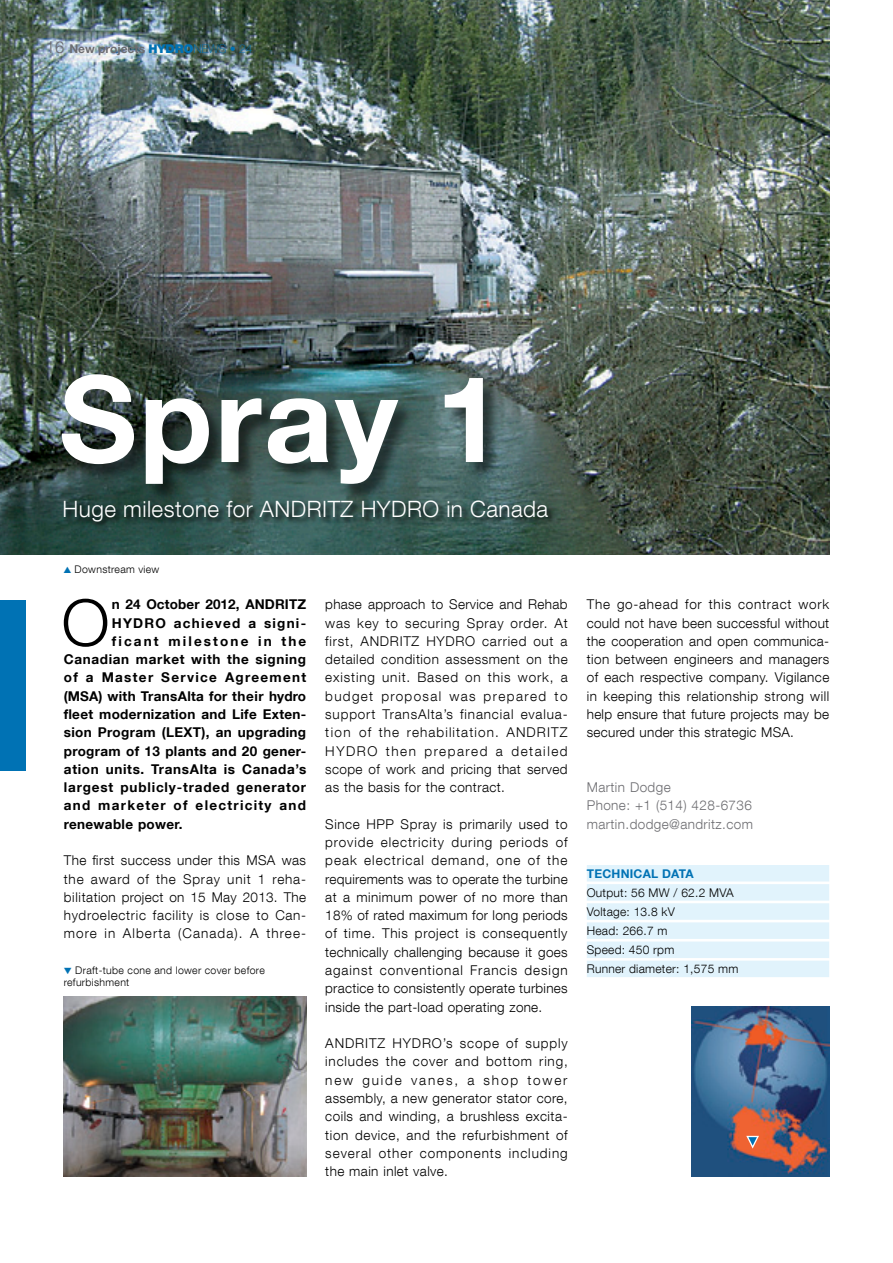
<style>
.page{position:relative;width:893px;height:1263px;background:#fff}
.page>*{position:absolute;margin:0;border:0;box-sizing:border-box;transform-origin:0 0}
.t1{font:700 120px "Helvetica Neue LT Com";letter-spacing:.02em;color:#fff}
.t2{font:300 64.65px "Helvetica Neue LT Com";color:#000}
.t3{font:300 22.5px "Helvetica Neue LT Com";letter-spacing:.02em;color:#fff}
.t4{font:300 13.5px/18.3px "Helvetica Neue LT Com";letter-spacing:.025em;color:#000;text-align:justify}
.t5{font:700 13.5px "Helvetica Neue LT Com";letter-spacing:.025em;color:#000}
.t6{font:700 13.5px "Helvetica Neue LT Com";letter-spacing:.045em;color:#000}
.t7{font:300 13.5px "Helvetica Neue LT Com";letter-spacing:.03em;color:#6d6d71}
.t8{font:700 13.5px "Helvetica Neue LT Com";letter-spacing:.095em;color:#000}
.t9{font:700 13.5px "Helvetica Neue LT Com";letter-spacing:.02em;color:#000}
.t10{font:700 13.5px "Helvetica Neue LT Com";letter-spacing:.01em;color:#000}
.t11{font:700 13.5px "Helvetica Neue LT Com";letter-spacing:.09em;color:#000}
.t12{font:700 13.5px "Helvetica Neue LT Com";letter-spacing:.16em;color:#000}
.Tabelle_schwarz_hf{font:300 12px "Helvetica Neue LT Com";letter-spacing:.02em;color:#000}
.t13{font:700 12px "Helvetica Neue LT Com";color:#6d6d71}
.Tabelle_schwarz_hf-2{font:700 12px "Helvetica Neue LT Com";letter-spacing:.02em;color:#0072b4}
.Bildtext{font:300 10.5px/12px "Helvetica Neue LT Com";letter-spacing:.03em;color:#000}
.s1{font-weight:300;font-size:16.5px}
.s2{font-weight:900;color:#0072b4}
.s3{font-weight:100;color:#0072b4}
.s4{color:#0072b4}
</style>
<div class="page">
<img style="left:0;top:0;width:829px;height:554px">
<div style="left:0;top:600px;width:26px;height:170px;background:#0072b4"></div>
<div style="left:63px;top:376px;width:437px;height:125px;background:#000;opacity:.5"></div>
<svg style="left:63px;top:500px;width:492px;height:29px;background:#304e49"></svg>
<img style="left:64px;top:997px;width:242px;height:179px">
<div style="left:587px;top:865px;width:242px;height:16px;background:#e1f3fc"></div>
<div style="left:587px;top:884px;width:242px;height:17px;background:#e1f3fc"></div>
<div style="left:587px;top:903px;width:242px;height:17px;background:#e1f3fc"></div>
<div style="left:587px;top:922px;width:242px;height:17px;background:#e1f3fc"></div>
<div style="left:587px;top:941px;width:242px;height:17px;background:#e1f3fc"></div>
<div style="left:587px;top:961px;width:242px;height:16px;background:#e1f3fc"></div>
<img style="left:691px;top:1006px;width:138px;height:170px">
<svg style="left:746px;top:1136px;width:13px;height:12px"></svg>
<p class="t13" style="left:46px;top:41px;width:208px"><span class="s1">16</span> New projects <span class="s2">HYDRO</span><span class="s3">NEWS • 24</span></p>
<p class="t1" style="left:59px;top:343px;width:445px">Spray 1</p>
<p class="t3" style="left:63px;top:496px;width:487px">Huge milestone for ANDRITZ HYDRO in Canada</p>
<p class="Bildtext" style="left:64px;top:563px;width:97px"><span class="s4">▲</span> Downstream view</p>
<p class="t2" style="left:62px;top:583px;width:49px">O</p>
<p class="t10" style="left:112px;top:596px;width:196px">n 24 October 2012, ANDRITZ</p>
<p class="t11" style="left:112px;top:614px;width:196px">HYDRO achieved a signi-</p>
<p class="t12" style="left:112px;top:632px;width:196px">ficant milestone in the</p>
<p class="t6" style="left:64px;top:651px;width:244px">Canadian market with the signing</p>
<p class="t8" style="left:64px;top:669px;width:244px">of a Master Service Agreement</p>
<p class="t5" style="left:64px;top:687px;width:244px">(MSA) with TransAlta for their hydro</p>
<p class="t9" style="left:64px;top:706px;width:244px">fleet modernization and Life Exten-</p>
<p class="t5" style="left:64px;top:724px;width:244px">sion Program (LEXT), an upgrading</p>
<p class="t5" style="left:64px;top:742px;width:244px">program of 13 plants and 20 gener-</p>
<p class="t6" style="left:64px;top:760px;width:244px">ation units. TransAlta is Canada’s</p>
<p class="t6" style="left:64px;top:779px;width:244px">largest publicly-traded generator</p>
<p class="t8" style="left:64px;top:797px;width:244px">and marketer of electricity and</p>
<p class="t5" style="left:64px;top:815px;width:120px">renewable power.</p>
<p class="t4" style="left:64px;top:851px;width:244px">The first success under this MSA was the award of the Spray unit 1 reha&shy;bilitation project on 15 May 2013. The hydroelectric facility is close to Can&shy;more in Alberta (Canada). A three-</p>
<p class="Bildtext" style="left:64px;top:963px;width:202px"><span class="s4">▼</span> Draft-tube cone and lower cover before refurbishment</p>
<p class="t4" style="left:325px;top:595px;width:244px">phase approach to Service and Rehab was key to securing Spray order. At first, ANDRITZ HYDRO carried out a detailed condition assessment on the existing unit. Based on this work, a budget proposal was prepared to support TransAlta’s financial evalua&shy;tion of the rehabilitation. ANDRITZ HYDRO then prepared a detailed scope of work and pricing that served as the basis for the contract.</p>
<p class="t4" style="left:325px;top:814px;width:244px">Since HPP Spray is primarily used to provide electricity during periods of peak electrical demand, one of the requirements was to operate the turbine at a minimum power of no more than 18% of rated maximum for long periods of time. This project is consequently technically challenging because it goes against conventional Francis design practice to consistently operate turbines inside the part-load operating zone.</p>
<p class="t4" style="left:325px;top:1034px;width:244px">ANDRITZ HYDRO’s scope of supply includes the cover and bottom ring, new guide vanes, a shop tower assembly, a new generator stator core, coils and winding, a brushless excita&shy;tion device, and the refurbishment of several other components including the main inlet valve.</p>
<p class="t4" style="left:587px;top:595px;width:244px">The go-ahead for this contract work could not have been successful without the cooperation and open communica&shy;tion between engineers and managers of each respective company. Vigilance in keeping this relationship strong will help ensure that future projects may be secured under this strategic MSA.</p>
<p class="t7" style="left:587px;top:779px;width:85px">Martin Dodge</p>
<p class="t7" style="left:587px;top:797px;width:167px">Phone: +1 (514) 428-6736</p>
<p class="t7" style="left:587px;top:816px;width:168px">martin.dodge@andritz.com</p>
<p class="Tabelle_schwarz_hf-2" style="left:587px;top:866px;width:108px">TECHNICAL DATA</p>
<p class="Tabelle_schwarz_hf" style="left:587px;top:885px;width:148px">Output: 56 MW / 62.2 MVA</p>
<p class="Tabelle_schwarz_hf" style="left:587px;top:904px;width:90px">Voltage: 13.8 kV</p>
<p class="Tabelle_schwarz_hf" style="left:587px;top:923px;width:82px">Head: 266.7 m</p>
<p class="Tabelle_schwarz_hf" style="left:587px;top:943px;width:89px">Speed: 450 rpm</p>
<p class="Tabelle_schwarz_hf" style="left:587px;top:962px;width:153px">Runner diameter: 1,575 mm</p>
</div>
